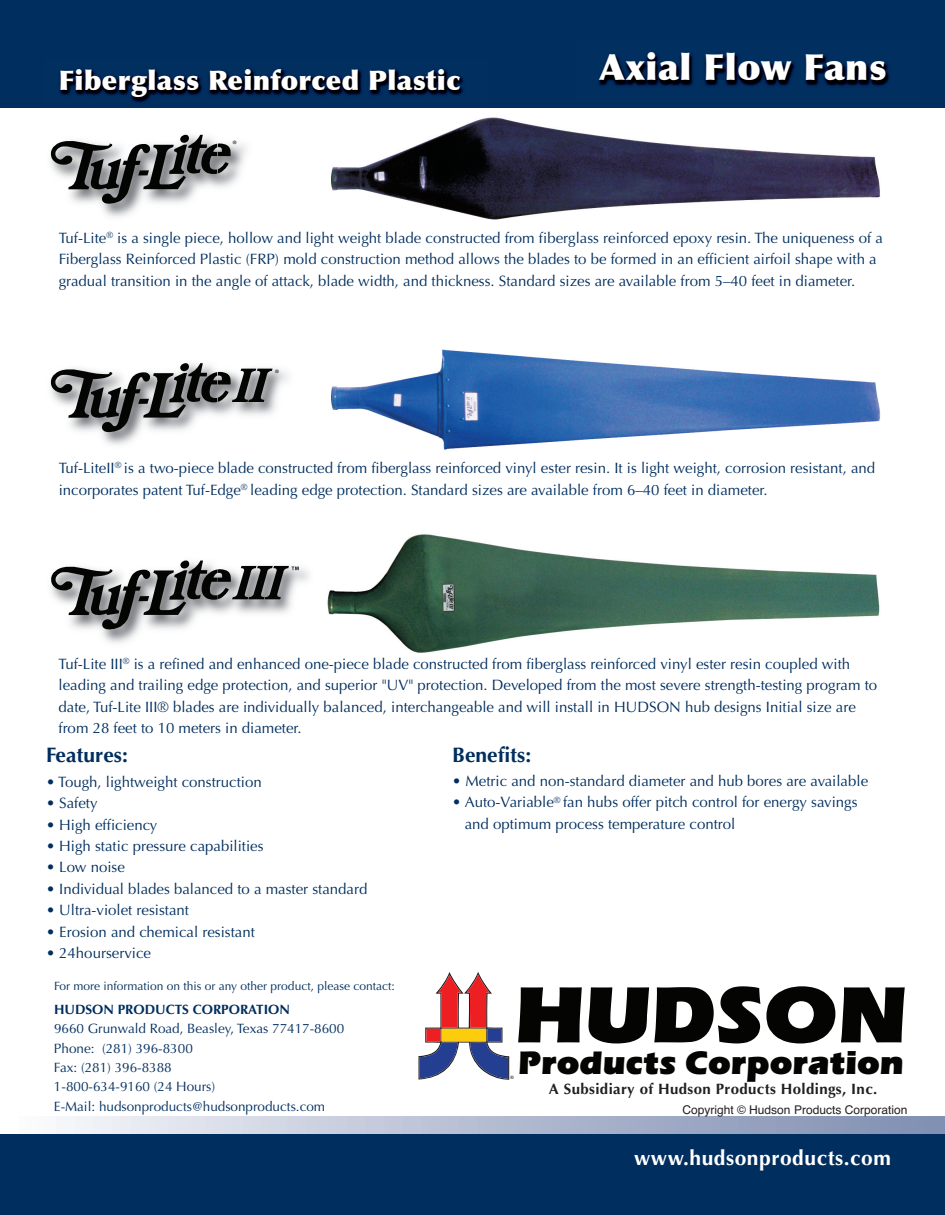
<style>
.page{position:relative;width:945px;height:1215px;background:#fff}
.page>*{position:absolute;margin:0;border:0;box-sizing:border-box;transform-origin:0 0}
.t1{font:900 82.5px "Eras ITC";color:#040503}
.t2{font:900 36px "Optima";letter-spacing:.015em;color:#fff}
.t3{font:900 33.75px "Eras ITC";color:#040503}
.t4{font:900 27px "Optima";letter-spacing:.015em;color:#fff}
.t5{font:700 21px "Optima";letter-spacing:.025em;color:#fff}
.t6{font:700 21px "Optima";color:#002e5e}
.t7{font:15px/21.5px "Optima";color:#002e5e}
.t8{font:700 15px "Optima";letter-spacing:.025em;color:#231f20}
.t9{font:13.5px/19.4px "Optima";color:#002e5e}
.t10{font:700 13.5px "Optima";color:#002e5e}
.t11{font:12px "Optima";color:#002e5e}
.t12{font:12px "Helvetica";color:#231f20}
.t13{font:10.8px "Myriad Pro";color:#231f20}
.t14{font:4.5px "Arial";color:#040503}
</style>
<div class="page">
<div style="left:0;top:1134px;width:945px;height:81px;background:#002e5e"></div>
<div style="left:0;top:0;width:945px;height:108px;background:#002e5e"></div>
<img style="left:60px;top:69px;width:403px;height:34px">
<img style="left:50px;top:560px;width:259px;height:83px">
<svg style="left:51px;top:561px;width:248px;height:68px"></svg>
<img style="left:598px;top:53px;width:291px;height:33px">
<img style="left:328px;top:534px;width:552px;height:119px">
<img style="left:50px;top:368px;width:238px;height:77px">
<svg style="left:51px;top:363px;width:222px;height:69px"></svg>
<img style="left:331px;top:349px;width:549px;height:101px">
<img style="left:50px;top:134px;width:197px;height:83px">
<svg style="left:51px;top:135px;width:181px;height:69px"></svg>
<img style="left:331px;top:117px;width:549px;height:103px">
<svg style="left:418px;top:972px;width:92px;height:108px"></svg>
<div style="left:426px;top:1029px;width:14px;height:12px;background:#ee1f23"></div>
<h3 class="t4" style="left:58px;top:64px;width:403px">Fiberglass Reinforced Plastic</h3>
<p class="t13" style="left:233px;top:141px;width:6px">®</p>
<h2 class="t2" style="left:599px;top:45px;width:289px">Axial Flow Fans</h2>
<p class="t7" style="left:59px;top:227px;width:826px">Tuf-Lite<sup>®</sup> is a single piece, hollow and light weight blade constructed from fiberglass reinforced epoxy resin. The uniqueness of a<br>Fiberglass Reinforced Plastic (FRP) mold construction method allows the blades to be formed in an efficient airfoil shape with a gradual transition in the angle of attack, blade width, and thickness. Standard sizes are available from 5–40 feet in diameter.</p>
<p class="t13" style="left:275px;top:369px;width:6px">®</p>
<p class="t7" style="left:59px;top:458px;width:818px">Tuf-LiteII<sup>®</sup> is a two-piece blade constructed from fiberglass reinforced vinyl ester resin. It is light weight, corrosion resistant, and incorporates patent Tuf-Edge<sup>®</sup> leading edge protection. Standard sizes are available from 6–40 feet in diameter.</p>
<p class="t7" style="left:58px;top:653px;width:820px">Tuf-Lite III<sup>®</sup> is a refined and enhanced one-piece blade constructed from fiberglass reinforced vinyl ester resin coupled with leading and trailing edge protection, and superior "UV" protection. Developed from the most severe strength-testing program to date, Tuf-Lite III® blades are individually balanced, interchangeable and will install in HUDSON hub designs Initial size are from 28 feet to 10 meters in diameter.</p>
<h3 class="t6" style="left:46px;top:743px;width:83px">Features:</h3>
<p class="t7" style="left:46px;top:771px;width:217px">• Tough, lightweight construction</p>
<p class="t7" style="left:46px;top:793px;width:53px">• Safety</p>
<p class="t7" style="left:46px;top:814px;width:113px">• High efficiency</p>
<p class="t7" style="left:46px;top:835px;width:219px">• High static pressure capabilities</p>
<p class="t7" style="left:46px;top:857px;width:80px">• Low noise</p>
<p class="t7" style="left:46px;top:878px;width:323px">• Individual blades balanced to a master standard</p>
<p class="t7" style="left:46px;top:900px;width:145px">• Ultra-violet resistant</p>
<p class="t7" style="left:46px;top:921px;width:210px">• Erosion and chemical resistant</p>
<p class="t7" style="left:46px;top:942px;width:106px">• 24hourservice</p>
<p class="t11" style="left:54px;top:979px;width:342px">For more information on this or any other product, please contact:</p>
<p class="t10" style="left:54px;top:1002px;width:238px">HUDSON PRODUCTS CORPORATION</p>
<p class="t9" style="left:54px;top:1019px;width:292px">9660 Grunwald Road, Beasley, Texas 77417-8600<br>Phone: (281) 396-8300<br>Fax: (281) 396-8388<br>1-800-634-9160 (24 Hours)<br>E-Mail: hudsonproducts@hudsonproducts.com</p>
<h3 class="t6" style="left:452px;top:742px;width:80px">Benefits:</h3>
<p class="t7" style="left:452px;top:770px;width:417px">• Metric and non-standard diameter and hub bores are available</p>
<p class="t7" style="left:465px;top:792px;width:394px;text-indent:-13px">• Auto-Variable<sup>®</sup> fan hubs offer pitch control for energy savings and optimum process temperature control</p>
<h1 class="t1" style="left:515px;top:967px;width:394px">HUDSON</h1>
<h3 class="t3" style="left:518px;top:1043px;width:387px">Products Corporation</h3>
<p class="t8" style="left:549px;top:1080px;width:330px">A Subsidiary of Hudson Products Holdings, Inc.</p>
<p class="t12" style="left:682px;top:1103px;width:226px">Copyright © Hudson Products Corporation</p>
<p class="t14" style="left:511px;top:1074px;width:5px">®</p>
<h3 class="t5" style="left:634px;top:1145px;width:258px">www.hudsonproducts.com</h3>
</div>
